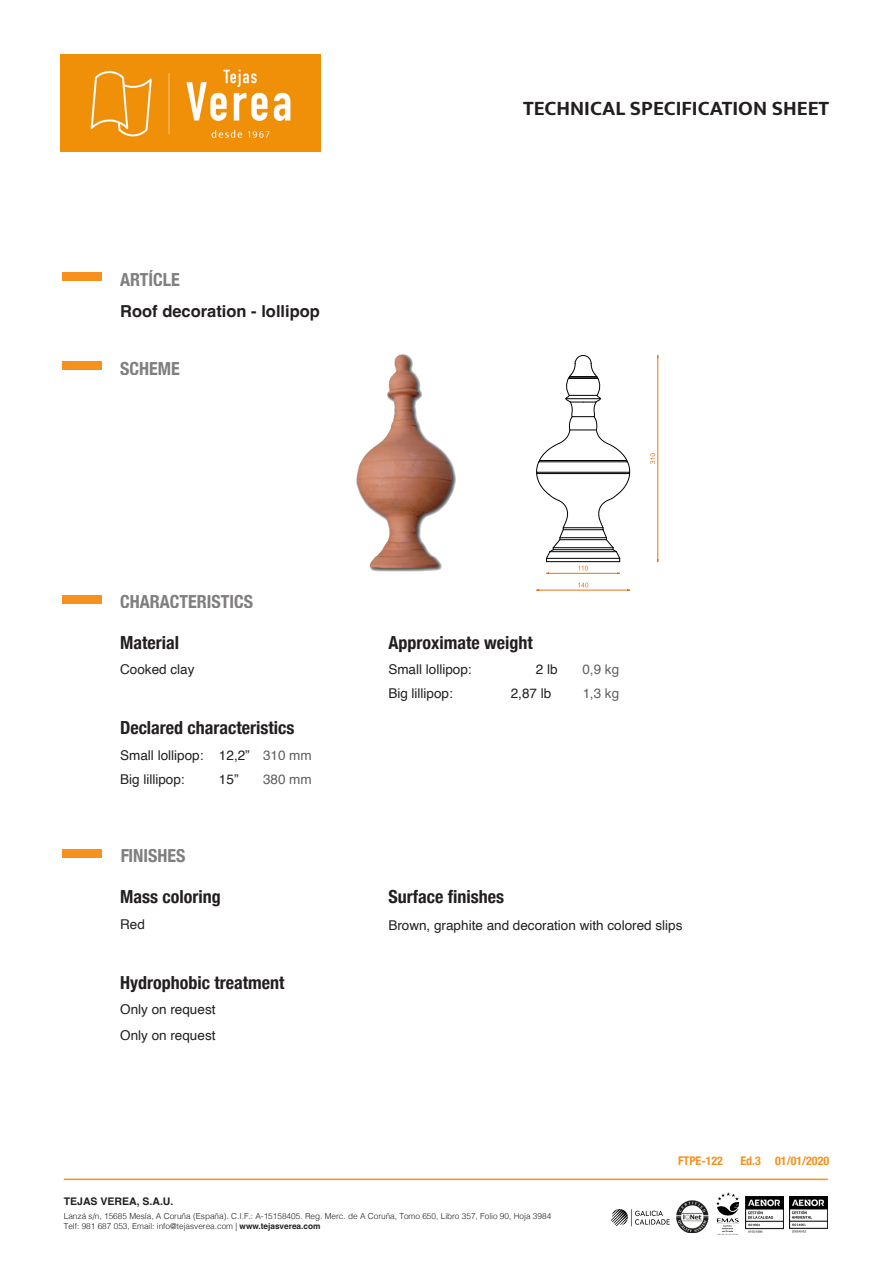
<style>
.page{position:relative;width:893px;height:1263px;background:#fff}
.page>*{position:absolute;margin:0;border:0;box-sizing:border-box;transform-origin:0 0}
.t1{font:700 21px "Mukta";color:#231f20}
.t2{font:700 condensed 18px "Helvetica Neue";color:#231f20}
.t3{font:700 16.5px "Helvetica";color:#231f20}
.t4{font:13.5px "Helvetica";color:#231f20}
.t5{font:700 condensed 12px "Helvetica Neue";color:#f6911e}
.t6{font:700 10.5px "Helvetica";color:#231f20}
.t7{font:300 8.25px "Helvetica";color:#231f20}
.s1{font-weight:700}
</style>
<div class="page">
<div style="left:62px;top:273px;width:39px;height:8px;background:#f6911e"></div>
<div style="left:62px;top:361px;width:39px;height:9px;background:#f6911e"></div>
<div style="left:62px;top:595px;width:39px;height:8px;background:#f6911e"></div>
<div style="left:62px;top:849px;width:39px;height:9px;background:#f6911e"></div>
<hr style="left:64px;top:1178px;width:764px;height:2px;background:#f6911e">
<img style="left:746px;top:1197px;width:38px;height:36px">
<img style="left:790px;top:1197px;width:38px;height:36px">
<img style="left:716px;top:1192px;width:22px;height:43px">
<img style="left:676px;top:1200px;width:32px;height:32px">
<img style="left:356px;top:354px;width:100px;height:218px">
<hr style="left:658px;top:358px;width:1px;height:201px;background:#e57417">
<svg style="left:650px;top:453px;width:5px;height:11px"></svg>
<svg style="left:536px;top:355px;width:94px;height:219px"></svg>
<hr style="left:539px;top:590px;width:89px;height:1px;background:#e57417">
<svg style="left:578px;top:583px;width:10px;height:4px"></svg>
<svg style="left:611px;top:1209px;width:59px;height:17px"></svg>
<img style="left:61px;top:54px;width:260px;height:97px">
<h2 class="t2" style="left:120px;top:264px;width:61px">ARTÍCLE</h2>
<p class="t3" style="left:120px;top:301px;width:201px">Roof decoration - lollipop</p>
<h2 class="t2" style="left:120px;top:353px;width:61px">SCHEME</h2>
<p class="t1" style="left:523px;top:95px;width:308px">TECHNICAL SPECIFICATION SHEET</p>
<h2 class="t2" style="left:120px;top:586px;width:134px">CHARACTERISTICS</h2>
<p class="t2" style="left:120px;top:627px;width:60px">Material</p>
<p class="t4" style="left:120px;top:659px;width:76px">Cooked clay</p>
<p class="t2" style="left:120px;top:713px;width:176px">Declared characteristics</p>
<p class="t4" style="left:120px;top:744px;width:85px">Small lollipop:</p>
<p class="t4" style="left:219px;top:744px;width:94px">12,2” 310 mm</p>
<p class="t4" style="left:120px;top:769px;width:66px">Big lillipop:</p>
<p class="t4" style="left:219px;top:769px;width:21px">15”</p>
<p class="t4" style="left:263px;top:769px;width:50px">380 mm</p>
<h2 class="t2" style="left:120px;top:841px;width:67px">FINISHES</h2>
<p class="t2" style="left:120px;top:882px;width:102px">Mass coloring</p>
<p class="t4" style="left:120px;top:914px;width:26px">Red</p>
<p class="t2" style="left:120px;top:967px;width:166px">Hydrophobic treatment</p>
<p class="t4" style="left:120px;top:999px;width:97px">Only on request</p>
<p class="t4" style="left:120px;top:1024px;width:97px">Only on request</p>
<p class="t2" style="left:388px;top:627px;width:146px">Approximate weight</p>
<p class="t4" style="left:388px;top:659px;width:85px">Small lollipop:</p>
<p class="t4" style="left:536px;top:659px;width:23px">2 lb</p>
<p class="t4" style="left:582px;top:659px;width:38px">0,9 kg</p>
<p class="t4" style="left:388px;top:683px;width:66px">Big lillipop:</p>
<p class="t4" style="left:511px;top:683px;width:42px">2,87 lb</p>
<p class="t4" style="left:582px;top:683px;width:38px">1,3 kg</p>
<p class="t2" style="left:388px;top:882px;width:117px">Surface finishes</p>
<p class="t4" style="left:388px;top:915px;width:296px">Brown, graphite and decoration with colored slips</p>
<p class="t5" style="left:678px;top:1151px;width:47px">FTPE-122</p>
<p class="t5" style="left:740px;top:1151px;width:90px">Ed.3 01/01/2020</p>
<p class="t6" style="left:64px;top:1195px;width:111px">TEJAS VEREA, S.A.U.</p>
<p class="t7" style="left:64px;top:1209px;width:489px">Lanzá s/n, 15685 Mesía, A Coruña (España). C.I.F.: A-15158405. Reg. Merc. de A Coruña, Tomo 650, Libro 357, Folio 90, Hoja 3984</p>
<p class="t7" style="left:64px;top:1219px;width:258px">Telf: 981 687 053, Email: info@tejasverea.com | <span class="s1">www.tejasverea.com</span></p>
</div>
